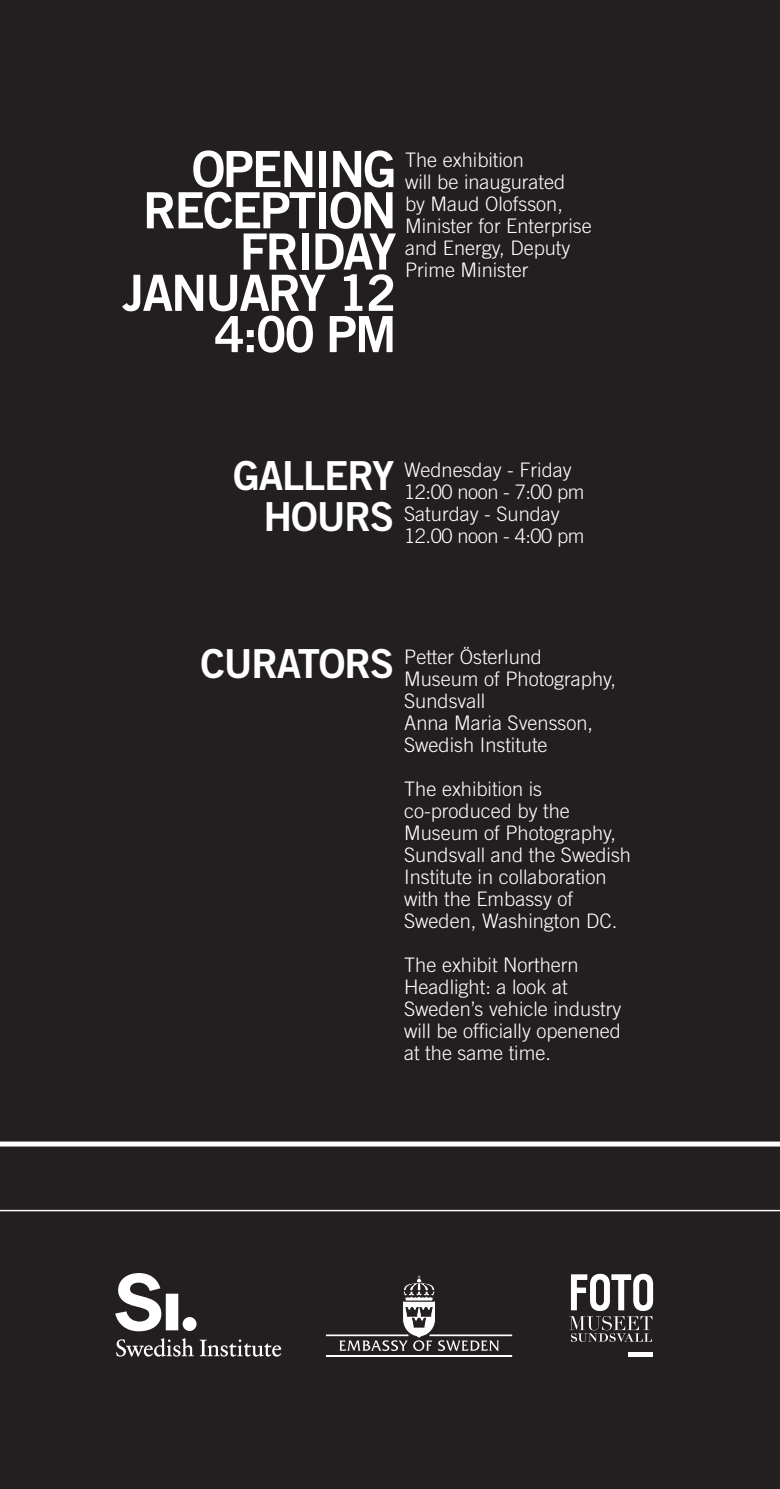
<style>
.page{position:relative;width:780px;height:1489px;background:#fff}
.page>*{position:absolute;margin:0;border:0;box-sizing:border-box;transform-origin:0 0}
.t1{font:50px/41.2px "Trade Gothic Bold Two";letter-spacing:-.04em;color:#fff;text-align:right}
.t2{font:40px/41.2px "Trade Gothic Bold Two";letter-spacing:-.03em;color:#fff;text-align:right}
.t3{font:300 20px/22px "Trade Gothic";color:#fff}
</style>
<div class="page">
<div style="left:0;top:0;width:780px;height:1488px;background:#231f20"></div>
<hr style="left:628px;top:1352px;width:25px;height:4px;background:#fff">
<svg style="left:569px;top:1273px;width:84px;height:69px"></svg>
<svg style="left:0;top:1209px;width:780px;height:2px;background:#9e9c9d"></svg>
<svg style="left:0;top:1141px;width:780px;height:5px;background:#e6e5e5"></svg>
<div style="left:326px;top:1354px;width:186px;height:2px;border:1px solid #fff"></div>
<svg style="left:339px;top:1275px;width:160px;height:75px"></svg>
<svg style="left:116px;top:1338px;width:78px;height:18px"></svg>
<svg style="left:200px;top:1339px;width:81px;height:17px"></svg>
<svg style="left:115px;top:1273px;width:63px;height:58px"></svg>
<div style="left:183px;top:1316px;width:13px;height:14px;background:#fff;border-radius:50%"></div>
<h1 class="t1" style="left:122px;top:148px;width:276px">OPENING<br>RECEPTION<br>FRIDAY<br>JANUARY 12<br>4:00 PM</h1>
<p class="t3" style="left:405px;top:148px;width:188px">The exhibition<br>will be inaugurated<br>by Maud Olofsson,<br>Minister for Enterprise and Energy, Deputy<br>Prime Minister</p>
<h2 class="t2" style="left:233px;top:454px;width:163px">GALLERY<br>HOURS</h2>
<p class="t3" style="left:404px;top:458px;width:182px">Wednesday - Friday<br>12:00 noon - 7:00 pm<br>Saturday - Sunday<br>12.00 noon - 4:00 pm</p>
<h2 class="t2" style="left:200px;top:642px;width:195px">CURATORS</h2>
<p class="t3" style="left:404px;top:645px;width:213px">Petter Österlund<br>Museum of Photography,<br>Sundsvall<br>Anna Maria Svensson,<br>Swedish Institute</p>
<p class="t3" style="left:404px;top:777px;width:228px">The exhibition is co-produced by the<br>Museum of Photography,<br>Sundsvall and the Swedish<br>Institute in collaboration with the Embassy of<br>Sweden, Washington DC.</p>
<p class="t3" style="left:404px;top:953px;width:219px">The exhibit Northern<br>Headlight: a look at<br>Sweden’s vehicle industry will be officially openened at the same time.</p>
</div>
